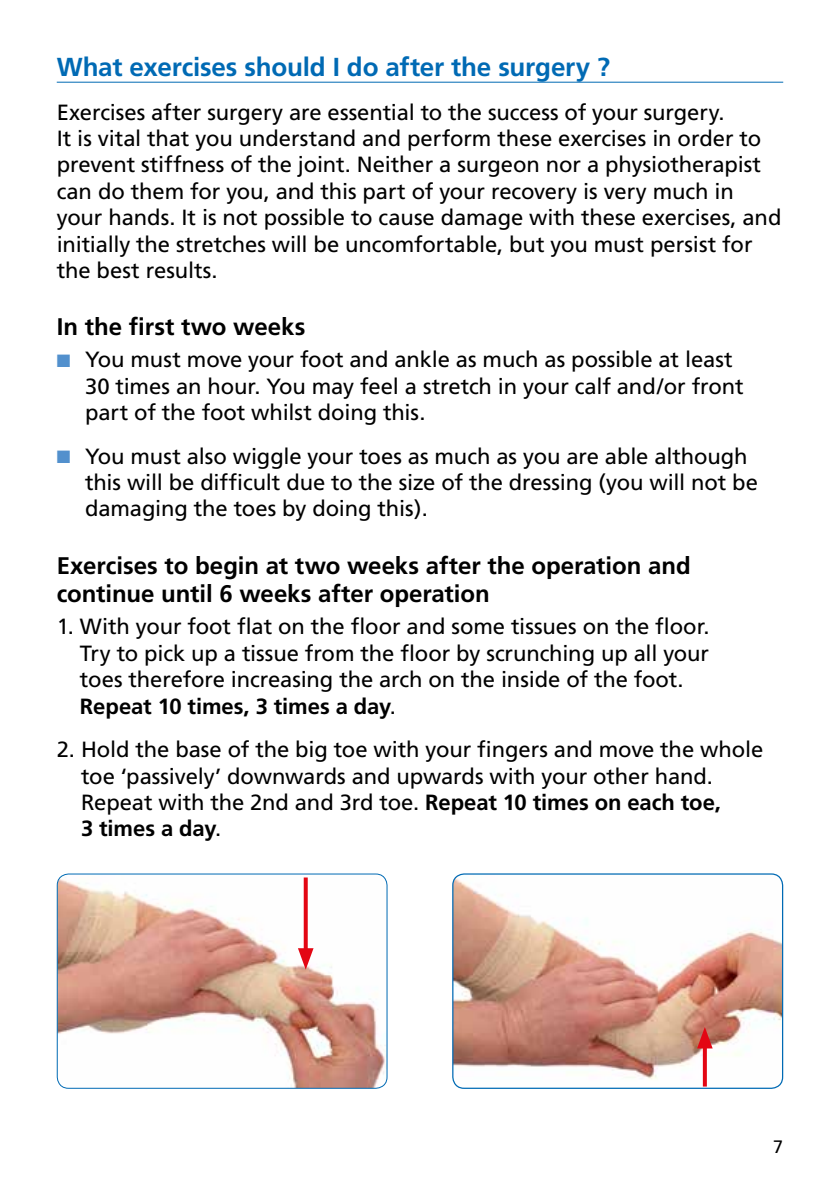
<style>
.page{position:relative;width:840px;height:1191px;background:#fff}
.page>*{position:absolute;margin:0;border:0;box-sizing:border-box;transform-origin:0 0}
.t1{font:700 26px "Frutiger";letter-spacing:-.01em;color:#006ab4}
.t2{font:700 24px/28.8px "Frutiger";color:#000}
.t3{font:22px/26.4px "Frutiger";letter-spacing:-.005em;color:#000}
.t4{font:18px "Frutiger";color:#000}
.s1{color:#5290cd}
.s2{font-weight:700}
</style>
<div class="page">
<hr style="left:57px;top:82px;width:725px;height:1px;background:#006ab4">
<img style="left:454px;top:874px;width:328px;height:214px">
<div style="left:452px;top:873px;width:330px;height:216px;border:1px solid #006ab4;border-radius:11px"></div>
<svg style="left:702px;top:1048px;width:4px;height:38px"></svg>
<svg style="left:696px;top:1027px;width:16px;height:21px"></svg>
<img style="left:57px;top:874px;width:330px;height:214px">
<div style="left:57px;top:873px;width:330px;height:215px;border:1px solid #006ab4;border-radius:11px"></div>
<svg style="left:303px;top:877px;width:4px;height:71px"></svg>
<svg style="left:298px;top:948px;width:15px;height:21px"></svg>
<p class="t1" style="left:57px;top:52px;width:554px">What exercises should I do after the surgery ?</p>
<p class="t3" style="left:57px;top:99px;width:725px">Exercises after surgery are essential to the success of your surgery.<br>It is vital that you understand and perform these exercises in order to prevent stiffness of the joint. Neither a surgeon nor a physiotherapist can do them for you, and this part of your recovery is very much in your hands. It is not possible to cause damage with these exercises, and initially the stretches will be uncomfortable, but you must persist for the best results.</p>
<p class="t2" style="left:57px;top:313px;width:250px">In the first two weeks</p>
<p class="t3" style="left:85px;top:346px;width:659px;text-indent:-28px"><span class="s1">■</span> You must move your foot and ankle as much as possible at least<br>30 times an hour. You may feel a stretch in your calf and/or front part of the foot whilst doing this.</p>
<p class="t3" style="left:85px;top:443px;width:674px;text-indent:-28px"><span class="s1">■</span> You must also wiggle your toes as much as you are able although this will be difficult due to the size of the dressing (you will not be damaging the toes by doing this).</p>
<p class="t2" style="left:57px;top:551px;width:635px">Exercises to begin at two weeks after the operation and continue until 6 weeks after operation</p>
<p class="t3" style="left:80px;top:614px;width:631px;text-indent:-23px">1. With your foot flat on the floor and some tissues on the floor.<br>Try to pick up a tissue from the floor by scrunching up all your toes therefore increasing the arch on the inside of the foot.<br><span class="s2">Repeat 10 times, 3 times a day</span>.</p>
<p class="t3" style="left:81px;top:736px;width:683px;text-indent:-24px">2. Hold the base of the big toe with your fingers and move the whole toe ‘passively’ downwards and upwards with your other hand.<br>Repeat with the 2nd and 3rd toe. <span class="s2">Repeat 10 times on each toe,<br>3 times a day</span>.</p>
<p class="t4" style="left:772px;top:1136px;width:12px">7</p>
</div>
